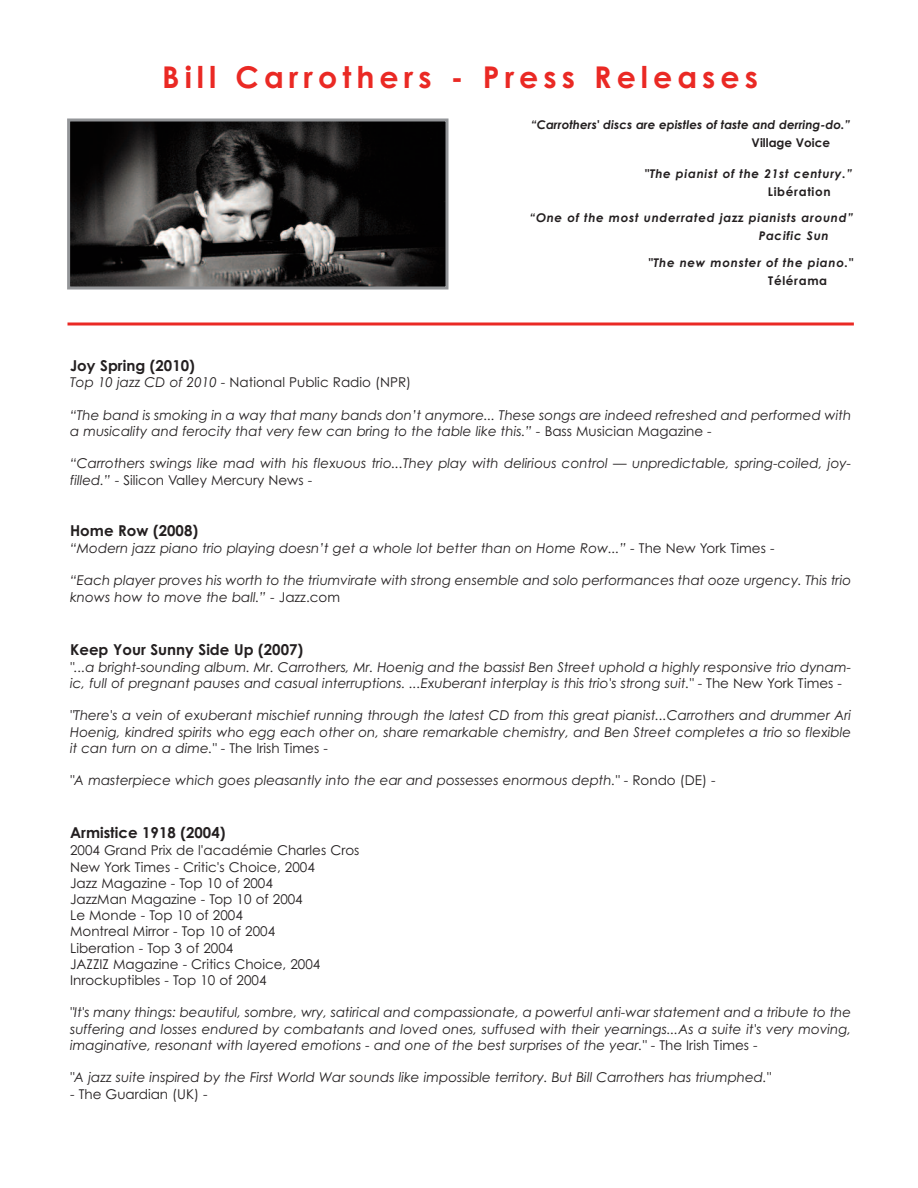
<style>
.page{position:relative;width:918px;height:1188px;background:#fff}
.page>*{position:absolute;margin:0;border:0;box-sizing:border-box;transform-origin:0 0}
.t1{font:700 30px "Century Gothic";letter-spacing:.17em;color:#ea2924}
.t2{font:700 15px "Century Gothic";color:#231f20}
.t3{font:italic 13.5px/16.2px "Century Gothic";color:#231f20}
.t4{font:13.5px/16.2px "Century Gothic";color:#231f20}
.t5{font:italic 700 12px/18px "Century Gothic";letter-spacing:.055em;color:#231f20}
.t6{font:italic 700 12px "Century Gothic";color:#231f20}
.t7{font:700 12px "Century Gothic";letter-spacing:.055em;color:#231f20}
.t8{font:700 12px "Century Gothic";color:#231f20}
.s1{font-style:italic}
.s2{font-style:normal}
</style>
<div class="page">
<svg style="left:68px;top:322px;width:786px;height:4px;background:#ef5e5a"></svg>
<img style="left:71px;top:122px;width:373px;height:164px">
<div style="left:67px;top:118px;width:381px;height:172px;border:3px solid #939598"></div>
<h1 class="t1" style="left:162px;top:60px;width:597px">Bill Carrothers - Press Releases</h1>
<p class="t6" style="left:531px;top:118px;width:321px">“Carrothers' discs are epistles of taste and derring-do.”</p>
<p class="t8" style="left:752px;top:136px;width:80px">Village Voice</p>
<p class="t5" style="left:645px;top:165px;width:209px">"The pianist of the 21st century.”</p>
<p class="t7" style="left:768px;top:185px;width:64px">Libération</p>
<p class="t5" style="left:759px;top:209px;width:96px;text-indent:-229px">“One of the most underrated jazz pianists around”<br>Pacific Sun</p>
<p class="t5" style="left:648px;top:254px;width:206px">"The new monster of the piano."</p>
<p class="t7" style="left:768px;top:274px;width:60px">Télérama</p>
<p class="t2" style="left:70px;top:357px;width:126px">Joy Spring (2010)</p>
<p class="t4" style="left:70px;top:375px;width:343px"><span class="s1">Top 10 jazz CD of 2010 -</span> National Public Radio (NPR)</p>
<p class="t3" style="left:70px;top:407px;width:783px">“The band is smoking in a way that many bands don’t anymore... These songs are indeed refreshed and performed with a musicality and ferocity that very few can bring to the table like this.” - <span class="s2">Bass Musician Magazine -</span></p>
<p class="t3" style="left:70px;top:456px;width:782px">“Carrothers swings like mad with his flexuous trio...They play with delirious control — unpredictable, spring-coiled, joy&shy;filled.” <span class="s2">- Silicon Valley Mercury News -</span></p>
<p class="t2" style="left:70px;top:522px;width:130px">Home Row (2008)</p>
<p class="t3" style="left:70px;top:540px;width:706px">“Modern jazz piano trio playing doesn’t get a whole lot better than on Home Row...” <span class="s2">- The New York Times -</span></p>
<p class="t3" style="left:70px;top:573px;width:783px">“Each player proves his worth to the triumvirate with strong ensemble and solo performances that ooze urgency. This trio knows how to move the ball.” <span class="s2">- Jazz.com</span></p>
<p class="t2" style="left:70px;top:641px;width:235px">Keep Your Sunny Side Up (2007)</p>
<p class="t3" style="left:70px;top:659px;width:782px">"...a bright-sounding album. Mr. Carrothers, Mr. Hoenig and the bassist Ben Street uphold a highly responsive trio dynam&shy;ic, full of pregnant pauses and casual interruptions. ...Exuberant interplay is this trio's strong suit." <span class="s2">- The New York Times -</span></p>
<p class="t3" style="left:70px;top:708px;width:783px;text-align:justify">"There's a vein of exuberant mischief running through the latest CD from this great pianist...Carrothers and drummer Ari Hoenig, kindred spirits who egg each other on, share remarkable chemistry, and Ben Street completes a trio so flexible it can turn on a dime." <span class="s2">- The Irish Times -</span></p>
<p class="t3" style="left:70px;top:772px;width:647px">"A masterpiece which goes pleasantly into the ear and possesses enormous depth." <span class="s2">- Rondo (DE) -</span></p>
<p class="t2" style="left:70px;top:825px;width:157px">Armistice 1918 (2004)</p>
<p class="t4" style="left:70px;top:843px;width:291px">2004 Grand Prix de l'académie Charles Cros<br>New York Times - Critic's Choice, 2004<br>Jazz Magazine - Top 10 of 2004<br>JazzMan Magazine - Top 10 of 2004<br>Le Monde - Top 10 of 2004<br>Montreal Mirror - Top 10 of 2004<br>Liberation - Top 3 of 2004<br>JAZZIZ Magazine - Critics Choice, 2004<br>Inrockuptibles - Top 10 of 2004</p>
<p class="t3" style="left:70px;top:1005px;width:783px;text-align:justify">"It's many things: beautiful, sombre, wry, satirical and compassionate, a powerful anti-war statement and a tribute to the suffering and losses endured by combatants and loved ones, suffused with their yearnings...As a suite it's very moving, imaginative, resonant with layered emotions - and one of the best surprises of the year." <span class="s2">- The Irish Times -</span></p>
<p class="t3" style="left:70px;top:1069px;width:702px">"A jazz suite inspired by the First World War sounds like impossible territory. But Bill Carrothers has triumphed."</p>
<p class="t4" style="left:70px;top:1087px;width:139px">- The Guardian (UK) -</p>
</div>
